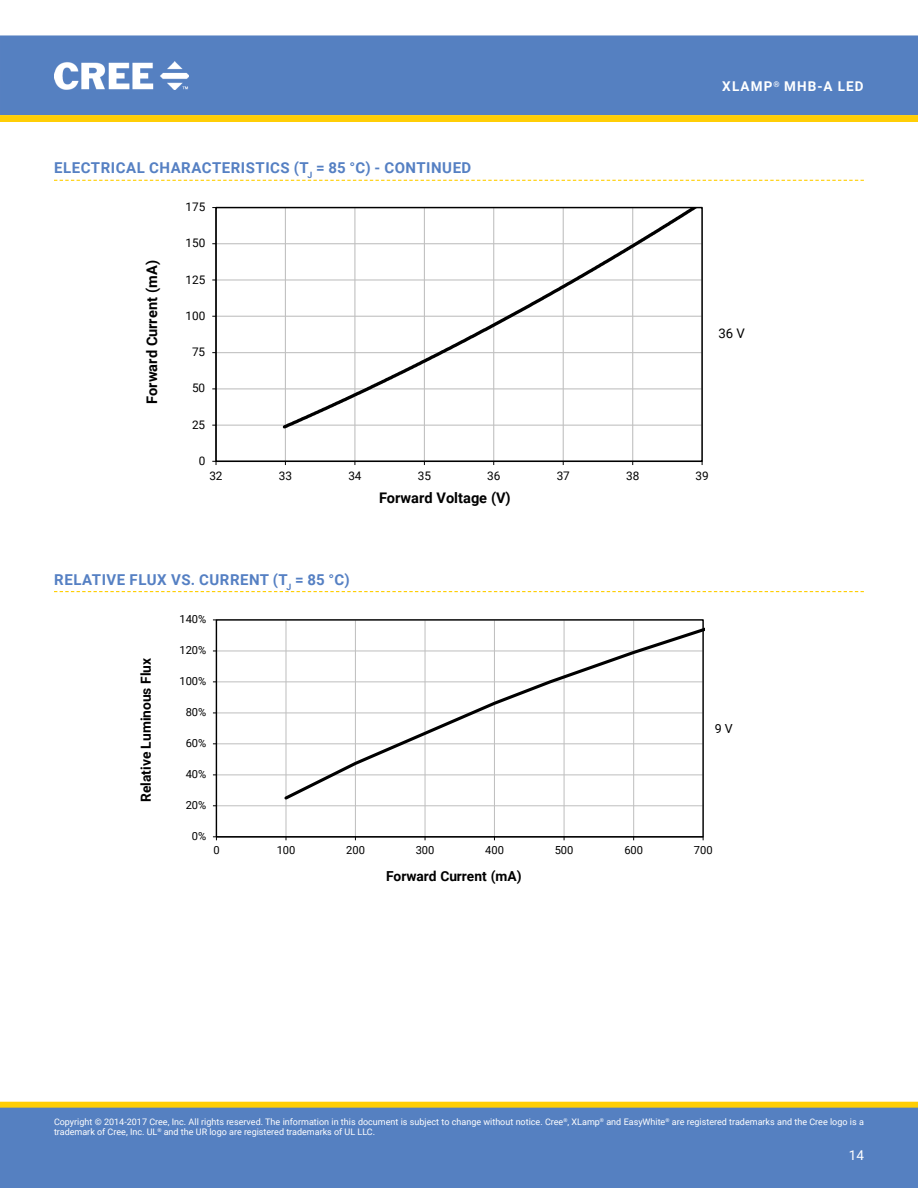
<style>
.page{position:relative;width:918px;height:1188px;background:#fff}
.page>*{position:absolute;margin:0;border:0;box-sizing:border-box;transform-origin:0 0}
.t1{font:700 15px "Roboto";letter-spacing:.035em;color:#5580c3}
.t2{font:700 14.55px "Roboto";color:#000}
.t3{font:700 13.8px "Roboto";color:#000}
.t4{font:700 13.5px "Roboto";letter-spacing:.085em;color:#fff}
.t5{font:13.5px "Roboto";color:#fff}
.t6{font:13.2px "Roboto";color:#000}
.t7{font:12.45px "Roboto";color:#000}
.t8{font:11.85px "Roboto";letter-spacing:-.01em;color:#000}
.t9{font:11.1px "Roboto";letter-spacing:-.01em;color:#000}
.t10{font:9px/10.8px "Roboto";color:#fff}
</style>
<div class="page">
<div style="left:0;top:35px;width:918px;height:80px;background:#5580c1"></div>
<img style="left:55px;top:62px;width:134px;height:28px">
<div style="left:1px;top:1102px;width:916px;height:6px;background:#ffce06"></div>
<div style="left:0;top:1102px;width:918px;height:6px;border:1px solid #ffce06"></div>
<div style="left:0;top:1108px;width:918px;height:80px;background:#5580c1"></div>
<svg style="left:0;top:115px;width:918px;height:7px"></svg>
<svg style="left:54px;top:180px;width:810px;height:1px"></svg>
<svg style="left:54px;top:591px;width:810px;height:1px"></svg>
<hr style="left:216px;top:425px;width:486px;height:1px;background:#c0c0c0">
<hr style="left:216px;top:388px;width:486px;height:1px;background:#c0c0c0">
<hr style="left:216px;top:352px;width:486px;height:1px;background:#c0c0c0">
<hr style="left:216px;top:316px;width:486px;height:1px;background:#c0c0c0">
<hr style="left:216px;top:279px;width:486px;height:2px;background:#c0c0c0">
<hr style="left:216px;top:243px;width:486px;height:1px;background:#c0c0c0">
<hr style="left:285px;top:208px;width:1px;height:253px;background:#c0c0c0">
<hr style="left:354px;top:208px;width:1px;height:253px;background:#c0c0c0">
<hr style="left:424px;top:208px;width:1px;height:253px;background:#c0c0c0">
<hr style="left:493px;top:208px;width:1px;height:253px;background:#c0c0c0">
<hr style="left:563px;top:208px;width:1px;height:253px;background:#c0c0c0">
<hr style="left:632px;top:208px;width:1px;height:253px;background:#c0c0c0">
<hr style="left:216px;top:208px;width:1px;height:253px;background:#000">
<hr style="left:216px;top:461px;width:486px;height:1px;background:#000">
<svg style="left:280px;top:207px;width:422px;height:224px"></svg>
<hr style="left:216px;top:805px;width:487px;height:1px;background:#c0c0c0">
<hr style="left:216px;top:774px;width:487px;height:1px;background:#c0c0c0">
<hr style="left:216px;top:743px;width:487px;height:1px;background:#c0c0c0">
<hr style="left:216px;top:712px;width:487px;height:1px;background:#c0c0c0">
<hr style="left:216px;top:681px;width:487px;height:1px;background:#c0c0c0">
<hr style="left:216px;top:650px;width:487px;height:1px;background:#c0c0c0">
<hr style="left:285px;top:620px;width:2px;height:217px;background:#c0c0c0">
<hr style="left:355px;top:620px;width:1px;height:217px;background:#c0c0c0">
<hr style="left:425px;top:620px;width:1px;height:217px;background:#c0c0c0">
<hr style="left:494px;top:620px;width:1px;height:217px;background:#c0c0c0">
<hr style="left:564px;top:620px;width:1px;height:217px;background:#c0c0c0">
<hr style="left:633px;top:620px;width:1px;height:217px;background:#c0c0c0">
<hr style="left:216px;top:620px;width:1px;height:217px;background:#000">
<hr style="left:216px;top:837px;width:487px;height:1px;background:#000">
<svg style="left:282px;top:620px;width:422px;height:182px"></svg>
<h3 class="t4" style="left:722px;top:77px;width:143px">XLAMP<sup>®</sup> MHB-A LED</h3>
<h1 class="t1" style="left:54px;top:157px;width:19px">ELEC</h1>
<h1 class="t1" style="left:91px;top:157px;width:36px">TRICAL</h1>
<h1 class="t1" style="left:149px;top:157px;width:324px">CHARACTERISTICS (T<sub>J</sub> = 85 °C) - CONTINUED</h1>
<h3 class="t8" style="left:186px;top:199px;width:21px">175</h3>
<h2 class="t2" style="left:142px;top:404px;width:145px;rotate:-90deg">FORWARD CURRENT (MA)</h2>
<h3 class="t8" style="left:186px;top:235px;width:21px">150</h3>
<h3 class="t8" style="left:186px;top:271px;width:21px">125</h3>
<h3 class="t8" style="left:186px;top:307px;width:21px">100</h3>
<h3 class="t8" style="left:192px;top:344px;width:15px">75</h3>
<h3 class="t8" style="left:192px;top:380px;width:15px">50</h3>
<h3 class="t8" style="left:192px;top:416px;width:15px">25</h3>
<h3 class="t6" style="left:718px;top:324px;width:28px">36 V</h3>
<h3 class="t8" style="left:199px;top:452px;width:8px">0</h3>
<h3 class="t8" style="left:209px;top:467px;width:15px">32</h3>
<h3 class="t8" style="left:279px;top:467px;width:15px">33</h3>
<h3 class="t8" style="left:348px;top:467px;width:15px">34</h3>
<h3 class="t8" style="left:418px;top:467px;width:15px">35</h3>
<h3 class="t8" style="left:487px;top:467px;width:15px">36</h3>
<h3 class="t8" style="left:557px;top:467px;width:15px">37</h3>
<h3 class="t8" style="left:626px;top:467px;width:15px">38</h3>
<h3 class="t8" style="left:696px;top:467px;width:15px">39</h3>
<h2 class="t2" style="left:379px;top:487px;width:133px">FORWARD VOLTAGE (V)</h2>
<h1 class="t1" style="left:54px;top:569px;width:297px">RELATIVE FLUX VS. CURRENT (T<sub>J</sub> = 85 °C)</h1>
<p class="t9" style="left:180px;top:611px;width:28px">140%</p>
<p class="t9" style="left:180px;top:642px;width:28px">120%</p>
<h3 class="t3" style="left:136px;top:802px;width:146px;rotate:-90deg">RELATIVE LUMINOUS FLUX</h3>
<p class="t9" style="left:180px;top:673px;width:28px">100%</p>
<p class="t9" style="left:186px;top:704px;width:22px">80%</p>
<p class="t9" style="left:186px;top:735px;width:22px">60%</p>
<p class="t9" style="left:186px;top:766px;width:22px">40%</p>
<p class="t9" style="left:186px;top:797px;width:22px">20%</p>
<h3 class="t7" style="left:715px;top:720px;width:20px">9 V</h3>
<p class="t9" style="left:192px;top:828px;width:16px">0%</p>
<p class="t9" style="left:213px;top:843px;width:8px">0</p>
<p class="t9" style="left:277px;top:843px;width:20px">100</p>
<p class="t9" style="left:346px;top:843px;width:20px">200</p>
<p class="t9" style="left:416px;top:843px;width:20px">300</p>
<p class="t9" style="left:485px;top:843px;width:20px">400</p>
<p class="t9" style="left:555px;top:843px;width:20px">500</p>
<p class="t9" style="left:624px;top:843px;width:20px">600</p>
<p class="t9" style="left:694px;top:843px;width:20px">700</p>
<h3 class="t3" style="left:386px;top:866px;width:137px">FORWARD CURRENT (MA)</h3>
<p class="t10" style="left:54px;top:1116px;width:811px">Copyright © 2014-2017 Cree, Inc. All rights reserved. The information in this document is subject to change without notice. Cree<sup>®</sup>, XLamp<sup>®</sup> and EasyWhite<sup>®</sup> are registered trademarks and the Cree logo is a trademark of Cree, Inc. UL<sup>®</sup> and the UR logo are registered trademarks of UL LLC.</p>
<h3 class="t5" style="left:849px;top:1145px;width:17px">14</h3>
</div>
